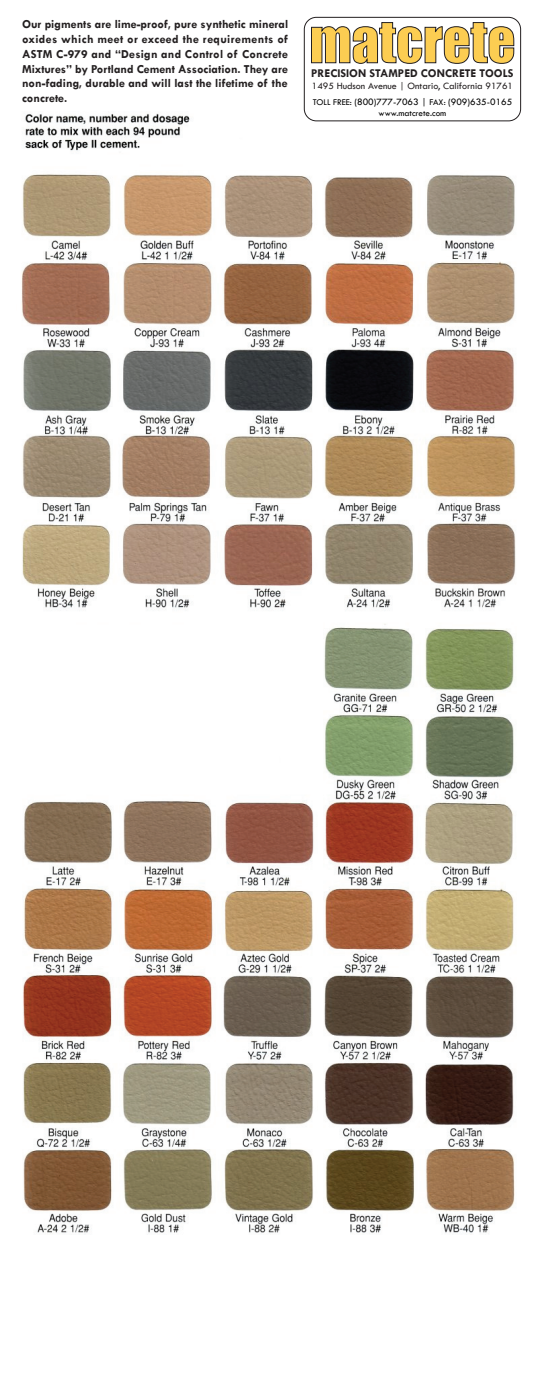
<style>
.page{position:relative;width:536px;height:1386px;background:#fff}
.page>*{position:absolute;margin:0;border:0;box-sizing:border-box;transform-origin:0 0}
.t1{font:54.69px "Impact";color:#fccd52}
.t2{font:700 12.34px/14.8px "Tw Cen";letter-spacing:.005em;color:#231f20;text-align:justify}
.t3{font:700 11.99px "Tw Cen";color:#231f20}
.t4{font:500 9.97px/15.3px "Tw Cen";color:#231f20}
.t5{font:500 9.19px "Tw Cen";color:#000}
.s1{font-size:9.19px;color:#000}
.s2{color:#000}
</style>
<div class="page">
<img style="left:23px;top:624px;width:492px;height:611px">
<img style="left:21px;top:18px;width:501px;height:591px">
<div style="left:40px;top:625px;width:240px;height:155px;background:#fff;border-radius:10px"></div>
<svg style="left:21px;top:18px;width:468px;height:82px"></svg>
<svg style="left:222px;top:18px;width:259px;height:118px"></svg>
<svg style="left:231px;top:16px;width:283px;height:48px"></svg>
<div style="left:304px;top:17px;width:217px;height:104px;border:1px solid #231f20;border-radius:12px"></div>
<p class="t2" style="left:22px;top:17px;width:268px">Our pigments are lime-proof, pure synthetic mineral oxides which meet or exceed the requirements of ASTM C-979 and “Design and Control of Concrete Mixtures” by Portland Cement Association. They are non-fading, durable and will last the lifetime of the concrete.</p>
<h1 class="t1" style="left:309px;top:-1px;width:207px">MATCRETE</h1>
<p class="t3" style="left:311px;top:66px;width:204px">PRECISION STAMPED CONCRETE TOOLS</p>
<p class="t4" style="left:312px;top:78px;width:203px">1495 Hudson Avenue | Ontario, California 91761<br><span class="s1">TOLL FREE:</span> <span class="s2">(800)777-7063 |</span> <span class="s1">FAX:</span> <span class="s2">(909)635-0165</span></p>
<p class="t5" style="left:378px;top:107px;width:69px">www.matcrete.com</p>
</div>
